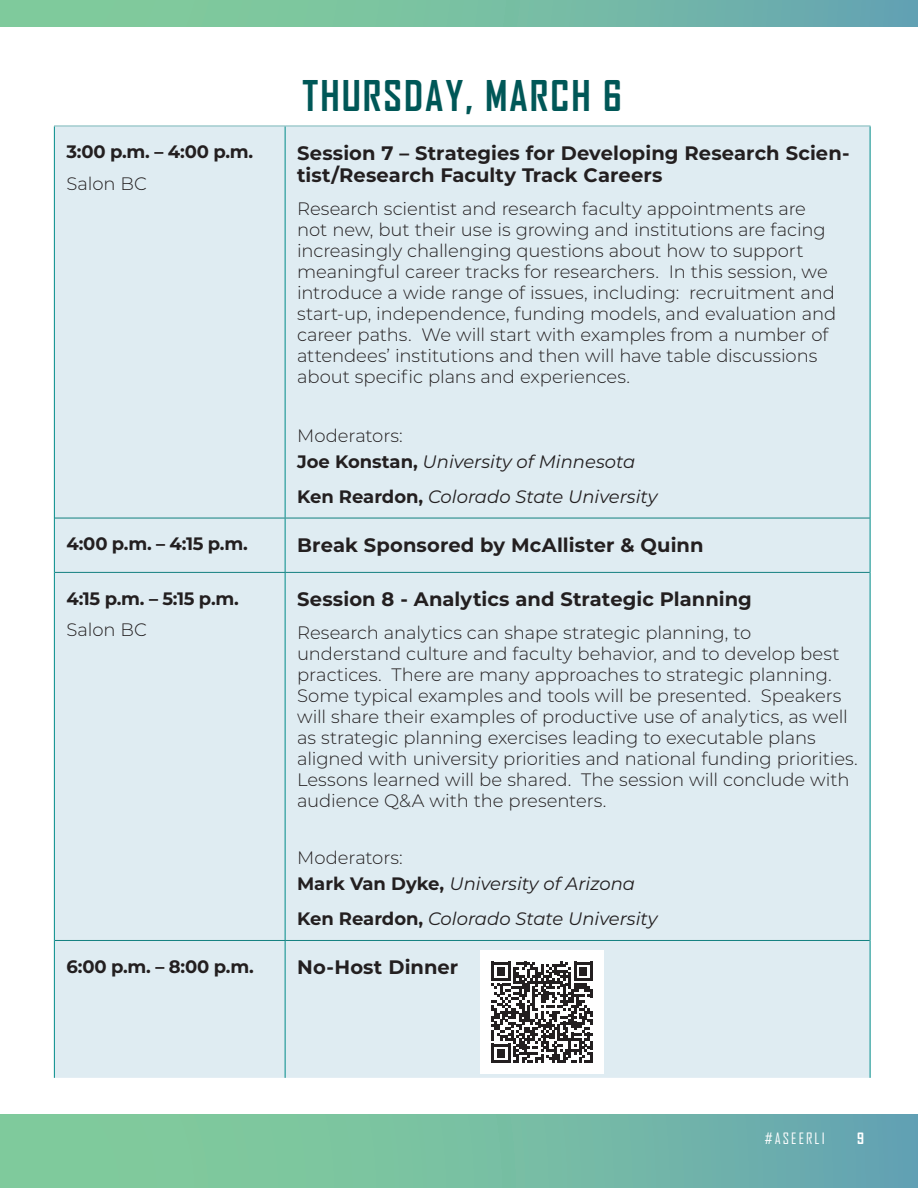
<style>
.page{position:relative;width:918px;height:1188px;background:#fff}
.page>*{position:absolute;margin:0;border:0;box-sizing:border-box;transform-origin:0 0}
.Date{font:700 40.5px "Agency FB";letter-spacing:.05em;color:#005757}
.Table_Head{font:700 19.5px/22.5px "Montserrat";letter-spacing:.005em;color:#231f20}
.Table_Body{font:300 18px/21px "Montserrat";letter-spacing:-.005em;color:#231f20}
.School_Italic{font:italic 18px "Montserrat";color:#231f20}
.Time{font:700 18px "Montserrat";letter-spacing:-.005em;color:#231f20}
.t1{font:15px "Agency FB";letter-spacing:.14em;color:#fff}
.t2{font:700 15px "Agency FB";color:#fff}
.s1{font-weight:700;font-style:normal}
</style>
<div class="page">
<div style="left:0;top:1115px;width:918px;height:73px;background:linear-gradient(to right,#85d298,#68a8b0)"></div>
<div style="left:0;top:0;width:918px;height:27px;background:linear-gradient(to right,#85d298,#68a8b0)"></div>
<div style="left:55px;top:127px;width:815px;height:951px;background:#dfecf2"></div>
<hr style="left:285px;top:126px;width:1px;height:392px;background:#008b89">
<hr style="left:285px;top:518px;width:1px;height:54px;background:#008b89">
<hr style="left:285px;top:573px;width:1px;height:367px;background:#008b89">
<hr style="left:285px;top:941px;width:1px;height:137px;background:#008b89">
<hr style="left:54px;top:126px;width:1px;height:392px;background:#008b89">
<hr style="left:870px;top:126px;width:1px;height:392px;background:#008b89">
<hr style="left:54px;top:518px;width:1px;height:54px;background:#008b89">
<hr style="left:870px;top:518px;width:1px;height:54px;background:#008b89">
<hr style="left:54px;top:572px;width:1px;height:368px;background:#008b89">
<hr style="left:870px;top:572px;width:1px;height:368px;background:#008b89">
<hr style="left:54px;top:940px;width:1px;height:138px;background:#008b89">
<hr style="left:870px;top:940px;width:1px;height:138px;background:#008b89">
<hr style="left:54px;top:126px;width:231px;height:1px;background:#7cb8ba">
<hr style="left:285px;top:126px;width:585px;height:1px;background:#7cb8ba">
<hr style="left:55px;top:518px;width:230px;height:1px;background:#128080">
<hr style="left:285px;top:518px;width:585px;height:1px;background:#128080">
<hr style="left:55px;top:572px;width:230px;height:1px;background:#128080">
<hr style="left:285px;top:572px;width:585px;height:1px;background:#128080">
<hr style="left:55px;top:940px;width:230px;height:1px;background:#128080">
<hr style="left:285px;top:940px;width:585px;height:1px;background:#128080">
<div style="left:481px;top:950px;width:123px;height:124px;background:#fff"></div>
<svg style="left:492px;top:962px;width:101px;height:101px"></svg>
<p class="Time" style="left:66px;top:139px;width:188px">3:00 p.m. – 4:00 p.m.</p>
<p class="Table_Body" style="left:66px;top:172px;width:82px">Salon BC</p>
<p class="Date" style="left:303px;top:71px;width:321px">THURSDAY, MARCH 6</p>
<p class="Table_Head" style="left:297px;top:141px;width:554px">Session 7 – Strategies for Developing Research Scien&shy;tist/Research Faculty Track Careers</p>
<p class="Table_Body" style="left:297px;top:198px;width:541px">Research scientist and research faculty appointments are not new, but their use is growing and institutions are facing increasingly challenging questions about how to support meaningful career tracks for researchers. In this session, we introduce a wide range of issues, including: recruitment and start-up, independence, funding models, and evaluation and career paths. We will start with examples from a number of attendees’ institutions and then will have table discussions about specific plans and experiences.</p>
<p class="Table_Body" style="left:297px;top:424px;width:107px">Moderators:</p>
<p class="School_Italic" style="left:297px;top:449px;width:340px"><span class="s1">Joe Konstan,</span> University of Minnesota</p>
<p class="School_Italic" style="left:297px;top:484px;width:362px"><span class="s1">Ken Reardon,</span> Colorado State University</p>
<p class="Time" style="left:66px;top:531px;width:183px">4:00 p.m. – 4:15 p.m.</p>
<p class="Table_Head" style="left:297px;top:533px;width:408px">Break Sponsored by McAllister &amp; Quinn</p>
<p class="Time" style="left:66px;top:585px;width:174px">4:15 p.m. – 5:15 p.m.</p>
<p class="Table_Body" style="left:66px;top:619px;width:82px">Salon BC</p>
<p class="Table_Head" style="left:297px;top:587px;width:456px">Session 8 - Analytics and Strategic Planning</p>
<p class="Table_Body" style="left:297px;top:622px;width:562px">Research analytics can shape strategic planning, to understand culture and faculty behavior, and to develop best practices. There are many approaches to strategic planning.<br>Some typical examples and tools will be presented. Speakers will share their examples of productive use of analytics, as well as strategic planning exercises leading to executable plans aligned with university priorities and national funding priorities.<br>Lessons learned will be shared. The session will conclude with audience Q&amp;A with the presenters.</p>
<p class="Table_Body" style="left:297px;top:847px;width:107px">Moderators:</p>
<p class="School_Italic" style="left:297px;top:872px;width:339px"><span class="s1">Mark Van Dyke,</span> University of Arizona</p>
<p class="School_Italic" style="left:297px;top:907px;width:362px"><span class="s1">Ken Reardon,</span> Colorado State University</p>
<p class="Time" style="left:66px;top:954px;width:189px">6:00 p.m. – 8:00 p.m.</p>
<p class="Table_Head" style="left:297px;top:955px;width:163px">No-Host Dinner</p>
<p class="t1" style="left:765px;top:1130px;width:61px">#ASEERLI</p>
<p class="t2" style="left:857px;top:1129px;width:8px">9</p>
</div>
